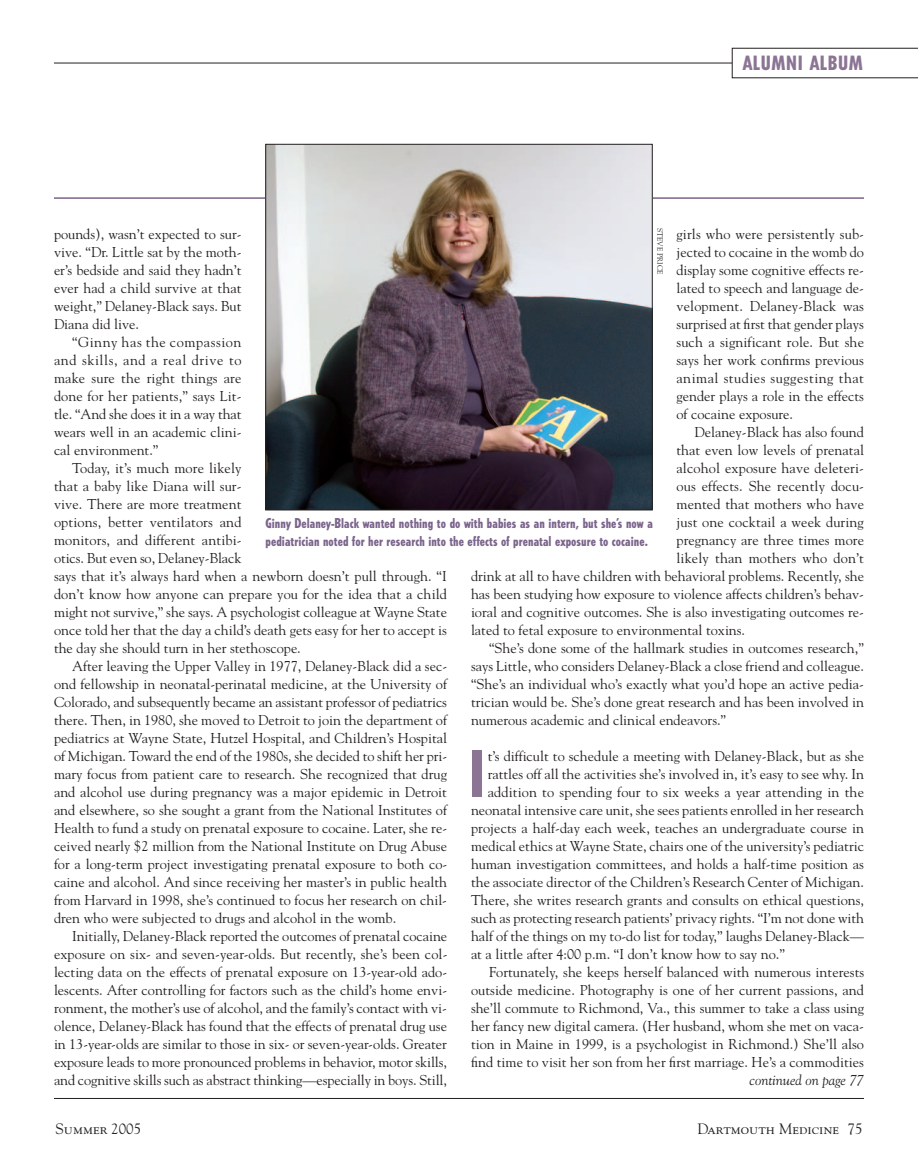
<style>
.page{position:relative;width:918px;height:1175px;background:#fff}
.page>*{position:absolute;margin:0;border:0;box-sizing:border-box;transform-origin:0 0}
.t1{font:800 condensed 62.4px "Tempo";color:#8b7494}
.t2{font:800 condensed 19.5px "Tempo";letter-spacing:.05em;color:#8b7494}
.t3{font:15px "Goudy SC";color:#231f20}
.t4{font:14.25px/18px "Goudy";color:#231f20;text-align:justify}
.t5{font:italic 14.25px "Goudy";color:#231f20}
.t6{font:800 condensed 13.5px/18px "Tempo";letter-spacing:.005em;color:#7b648c}
.t7{font:7.5px "Goudy";color:#231f20}
.s1{font-family:"Goudy"}
</style>
<div class="page">
<hr style="left:54px;top:197px;width:810px;height:2px;background:#7b648c">
<hr style="left:54px;top:1098px;width:810px;height:1px;background:#231f20">
<img style="left:267px;top:146px;width:384px;height:362px">
<div style="left:265px;top:144px;width:388px;height:366px;border:1px solid #231f20"></div>
<hr style="left:54px;top:63px;width:678px;height:1px;background:#231f20">
<svg style="left:732px;top:48px;width:186px;height:30px"></svg>
<h2 class="t2" style="left:743px;top:55px;width:121px">ALUMNI ALBUM</h2>
<p class="t4" style="left:54px;top:225px;width:189px">pounds), wasn’t expected to sur&shy;vive. “Dr. Little sat by the moth&shy;er’s bedside and said they hadn’t ever had a child survive at that weight,” Delaney-Black says. But Diana did live.</p>
<p class="t4" style="left:54px;top:333px;width:189px;text-indent:18px">“Ginny has the compassion and skills, and a real drive to make sure the right things are done for her patients,” says Lit&shy;tle. “And she does it in a way that wears well in an academic clini&shy;cal environment.”</p>
<p class="t4" style="left:54px;top:459px;width:395px;text-align:left;text-indent:18px">Today, it’s much more likely<br>that a baby like Diana will sur-<br>vive. There are more treatment<br>options, better ventilators and<br>monitors, and different antibi-<br>otics. But even so, Delaney-Black<br>says that it’s always hard when a newborn doesn’t pull through. “I don’t know how anyone can prepare you for the idea that a child might not survive,” she says. A psychologist colleague at Wayne State once told her that the day a child’s death gets easy for her to accept is the day she should turn in her stethoscope.</p>
<p class="t4" style="left:54px;top:657px;width:395px;text-indent:18px">After leaving the Upper Valley in 1977, Delaney-Black did a sec&shy;ond fellowship in neonatal-perinatal medicine, at the University of Colorado, and subsequently became an assistant professor of pediatrics there. Then, in 1980, she moved to Detroit to join the department of pediatrics at Wayne State, Hutzel Hospital, and Children’s Hospital of Michigan. Toward the end of the 1980s, she decided to shift her pri&shy;mary focus from patient care to research. She recognized that drug and alcohol use during pregnancy was a major epidemic in Detroit and elsewhere, so she sought a grant from the National Institutes of Health to fund a study on prenatal exposure to cocaine. Later, she re&shy;ceived nearly $2 million from the National Institute on Drug Abuse for a long-term project investigating prenatal exposure to both co&shy;caine and alcohol. And since receiving her master’s in public health from Harvard in 1998, she’s continued to focus her research on chil&shy;dren who were subjected to drugs and alcohol in the womb.</p>
<p class="t4" style="left:54px;top:927px;width:395px;text-indent:18px">Initially, Delaney-Black reported the outcomes of prenatal cocaine exposure on six- and seven-year-olds. But recently, she’s been col&shy;lecting data on the effects of prenatal exposure on 13-year-old ado&shy;lescents. After controlling for factors such as the child’s home envi&shy;ronment, the mother’s use of alcohol, and the family’s contact with vi&shy;olence, Delaney-Black has found that the effects of prenatal drug use in 13-year-olds are similar to those in six- or seven-year-olds. Greater exposure leads to more pronounced problems in behavior, motor skills, and cognitive skills such as abstract thinking—especially in boys. Still,</p>
<p class="t4" style="left:677px;top:225px;width:189px">girls who were persistently sub&shy;jected to cocaine in the womb do display some cognitive effects re&shy;lated to speech and language de&shy;velopment. Delaney-Black was surprised at first that gender plays such a significant role. But she says her work confirms previous animal studies suggesting that gender plays a role in the effects of cocaine exposure.</p>
<p class="t4" style="left:695px;top:423px;width:171px">Delaney-Black has also found</p>
<p class="t4" style="left:677px;top:441px;width:189px">that even low levels of prenatal</p>
<p class="t4" style="left:677px;top:459px;width:189px">alcohol exposure have deleteri-</p>
<p class="t4" style="left:677px;top:477px;width:189px">ous effects. She recently docu-</p>
<p class="t4" style="left:677px;top:495px;width:189px">mented that mothers who have</p>
<p class="t4" style="left:677px;top:513px;width:189px">just one cocktail a week during</p>
<p class="t4" style="left:677px;top:531px;width:189px">pregnancy are three times more</p>
<p class="t4" style="left:677px;top:549px;width:189px">likely than mothers who don’t</p>
<p class="t4" style="left:471px;top:567px;width:395px">drink at all to have children with behavioral problems. Recently, she</p>
<p class="t4" style="left:471px;top:585px;width:395px">has been studying how exposure to violence affects children’s behav-</p>
<p class="t4" style="left:471px;top:603px;width:395px">ioral and cognitive outcomes. She is also investigating outcomes re-</p>
<p class="t4" style="left:471px;top:621px;width:276px">lated to fetal exposure to environmental toxins.</p>
<p class="t4" style="left:489px;top:639px;width:377px">“She’s done some of the hallmark studies in outcomes research,”</p>
<p class="t4" style="left:471px;top:657px;width:395px">says Little, who considers Delaney-Black a close friend and colleague.</p>
<p class="t4" style="left:471px;top:675px;width:395px">“She’s an individual who’s exactly what you’d hope an active pedia-</p>
<p class="t4" style="left:471px;top:693px;width:395px">trician would be. She’s done great research and has been involved in</p>
<p class="t4" style="left:471px;top:711px;width:257px">numerous academic and clinical endeavors.”</p>
<h1 class="t1" style="left:469px;top:750px;width:18px">I</h1>
<p class="t4" style="left:488px;top:747px;width:378px">t’s difficult to schedule a meeting with Delaney-Black, but as she</p>
<p class="t7" style="left:664px;top:228px;width:48px;rotate:90deg">STEVE PRICE</p>
<p class="t6" style="left:266px;top:515px;width:389px">Ginny Delaney-Black wanted nothing to do with babies as an intern, but she’s now a pediatrician noted for her research into the effects of prenatal exposure to cocaine.</p>
<p class="t4" style="left:488px;top:765px;width:378px">rattles off all the activities she’s involved in, it’s easy to see why. In</p>
<p class="t4" style="left:488px;top:783px;width:378px">addition to spending four to six weeks a year attending in the</p>
<p class="t4" style="left:471px;top:801px;width:394px">neonatal intensive care unit, she sees patients enrolled in her research</p>
<p class="t4" style="left:471px;top:819px;width:394px">projects a half-day each week, teaches an undergraduate course in</p>
<p class="t4" style="left:471px;top:837px;width:395px">medical ethics at Wayne State, chairs one of the university’s pediatric</p>
<p class="t4" style="left:471px;top:855px;width:394px">human investigation committees, and holds a half-time position as</p>
<p class="t4" style="left:471px;top:873px;width:395px">the associate director of the Children’s Research Center of Michigan.</p>
<p class="t4" style="left:471px;top:891px;width:395px">There, she writes research grants and consults on ethical questions,</p>
<p class="t4" style="left:471px;top:909px;width:394px">such as protecting research patients’ privacy rights. “I’m not done with</p>
<p class="t4" style="left:471px;top:927px;width:395px">half of the things on my to-do list for today,” laughs Delaney-Black—</p>
<p class="t4" style="left:471px;top:945px;width:315px">at a little after 4:00 p.m. “I don’t know how to say no.”</p>
<p class="t4" style="left:489px;top:963px;width:377px">Fortunately, she keeps herself balanced with numerous interests</p>
<p class="t4" style="left:471px;top:981px;width:394px">outside medicine. Photography is one of her current passions, and</p>
<p class="t4" style="left:471px;top:999px;width:395px">she’ll commute to Richmond, Va., this summer to take a class using</p>
<p class="t4" style="left:471px;top:1017px;width:395px">her fancy new digital camera. (Her husband, whom she met on vaca-</p>
<p class="t4" style="left:471px;top:1035px;width:394px">tion in Maine in 1999, is a psychologist in Richmond.) She’ll also</p>
<p class="t4" style="left:471px;top:1053px;width:395px">find time to visit her son from her first marriage. He’s a commodities</p>
<p class="t5" style="left:750px;top:1071px;width:116px">continued on page 77</p>
<p class="t3" style="left:56px;top:1122px;width:87px">Summer <span class="s1">2005</span></p>
<p class="t3" style="left:697px;top:1122px;width:167px">Dartmouth Medicine <span class="s1">75</span></p>
</div>
